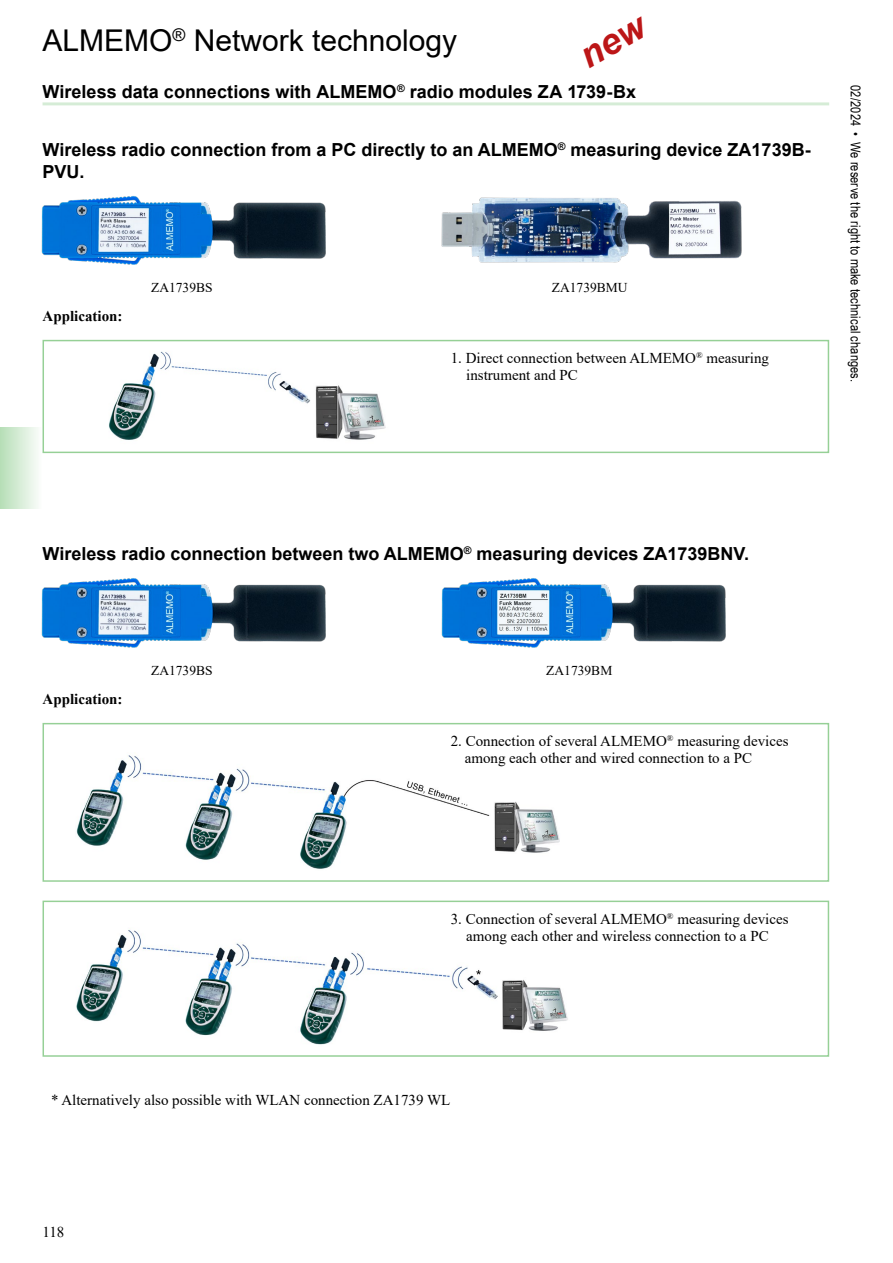
<style>
.page{position:relative;width:893px;height:1263px;background:#fff}
.page>*{position:absolute;margin:0;border:0;box-sizing:border-box;transform-origin:0 0}
.t1{font:30px "Arial";color:#000}
.t2{font:700 18px/21.6px "Arial";color:#000}
.t3{font:15px/16.5px "Times New Roman";color:#000}
.t4{font:700 15px "Times New Roman";color:#000}
.t5{font:13.5px "Arial Narrow";letter-spacing:.005em;color:#000}
.t6{font:13.5px "Times New Roman";color:#000}
</style>
<div class="page">
<div style="left:0;top:428px;width:43px;height:81px;background:linear-gradient(to right,#b6deb6,#fefefe)"></div>
<img style="left:109px;top:351px;width:277px;height:89px">
<img style="left:76px;top:755px;width:484px;height:114px">
<img style="left:76px;top:930px;width:492px;height:115px">
<img style="left:441px;top:197px;width:301px;height:66px">
<img style="left:41px;top:196px;width:285px;height:69px">
<img style="left:41px;top:578px;width:285px;height:70px">
<img style="left:441px;top:578px;width:285px;height:70px">
<hr style="left:43px;top:102px;width:786px;height:3px;background:#2da12e">
<h1 class="t1" style="left:43px;top:19px;width:416px">ALMEMO<sup>®</sup> Network technology</h1>
<p class="t2" style="left:43px;top:81px;width:595px">Wireless data connections with ALMEMO<sup>®</sup> radio modules ZA 1739-Bx</p>
<p class="t2" style="left:43px;top:139px;width:770px">Wireless radio connection from a PC directly to an ALMEMO<sup>®</sup> measuring device ZA1739B-<br>PVU.</p>
<p class="t4" style="left:43px;top:305px;width:82px">Application:</p>
<p class="t6" style="left:151px;top:278px;width:63px">ZA1739BS</p>
<p class="t6" style="left:552px;top:278px;width:77px">ZA1739BMU</p>
<p class="t3" style="left:466px;top:349px;width:304px;text-indent:-15px">1. Direct connection between ALMEMO<sup>®</sup> measuring instrument and PC</p>
<p class="t5" style="left:865px;top:85px;width:298px;rotate:90deg">02/2024 • We reserve the right to make technical changes.</p>
<p class="t2" style="left:43px;top:543px;width:708px">Wireless radio connection between two ALMEMO<sup>®</sup> measuring devices ZA1739BNV.</p>
<p class="t4" style="left:43px;top:688px;width:82px">Application:</p>
<p class="t6" style="left:151px;top:661px;width:63px">ZA1739BS</p>
<p class="t6" style="left:546px;top:661px;width:68px">ZA1739BM</p>
<p class="t3" style="left:465px;top:733px;width:325px;text-indent:-14px">2. Connection of several ALMEMO<sup>®</sup> measuring devices among each other and wired connection to a PC</p>
<p class="t3" style="left:451px;top:910px;width:339px;text-align:center">3. Connection of several ALMEMO<sup>®</sup> measuring devices among each other and wireless connection to a PC</p>
<p class="t3" style="left:51px;top:1091px;width:401px">* Alternatively also possible with WLAN connection ZA1739 WL</p>
<p class="t3" style="left:43px;top:1223px;width:23px">118</p>
</div>
